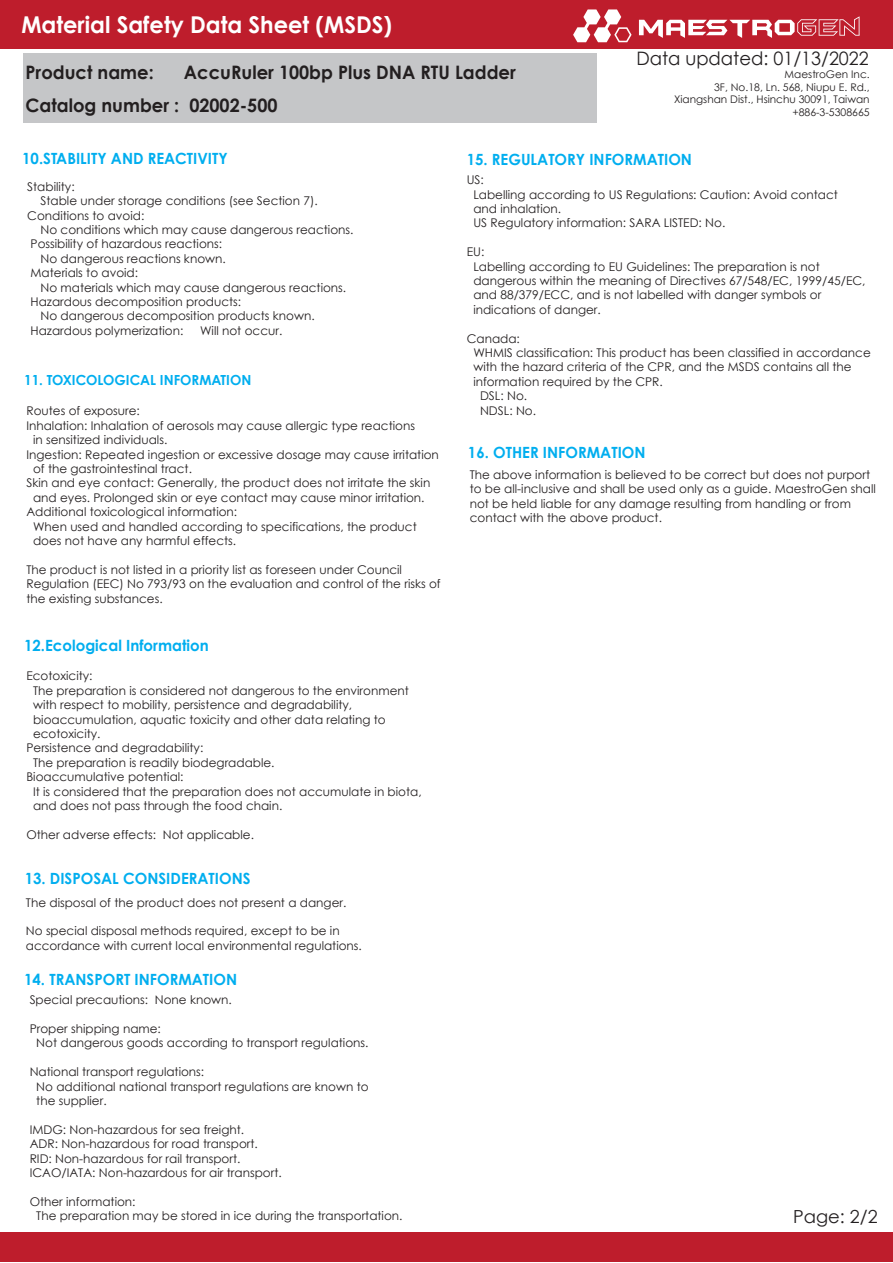
<style>
.page{position:relative;width:893px;height:1263px;background:#fff}
.page>*{position:absolute;margin:0;border:0;box-sizing:border-box;transform-origin:0 0}
.t1{font:700 23.1px "Century Gothic";color:#fff}
.t2{font:700 18.6px/33px "Century Gothic";color:#231f20}
.t3{font:18.6px "Century Gothic";color:#231f20}
.t4{font:18px "Century Gothic";color:#231f20}
.t5{font:700 15.45px "Century Gothic";color:#00aeef}
.t6{font:700 13.95px "Century Gothic";color:#00aeef}
.t7{font:12px/14.4px "Century Gothic";color:#231f20}
.t8{font:10.5px/12.6px "Century Gothic";color:#231f20;text-align:right}
</style>
<div class="page">
<div style="left:23px;top:53px;width:574px;height:69px;background:#c5c6c8"></div>
<div style="left:0;top:0;width:893px;height:48px;background:#be1d2c"></div>
<div style="left:0;top:1232px;width:892px;height:30px;background:#be1d2c"></div>
<svg style="left:639px;top:16px;width:220px;height:22px"></svg>
<svg style="left:573px;top:9px;width:59px;height:33px"></svg>
<h1 class="t1" style="left:21px;top:7px;width:372px">Material Safety Data Sheet (MSDS)</h1>
<h2 class="t2" style="left:26px;top:55px;width:492px;text-indent:158px">AccuRuler 100bp Plus DNA RTU Ladder<br>Catalog number : 02002-500</h2>
<h2 class="t2" style="left:26px;top:55px;width:130px">Product name:</h2>
<h2 class="t3" style="left:636px;top:45px;width:234px">Data updated: 01/13/2022</h2>
<p class="t8" style="left:674px;top:68px;width:197px">MaestroGen Inc.<br>3F, No.18, Ln. 568, Niupu E. Rd.,<br>Xiangshan Dist., Hsinchu 30091, Taiwan +886-3-5308665</p>
<p class="t5" style="left:22px;top:146px;width:207px">10.STABILITY AND REACTIVITY</p>
<p class="t7" style="left:27px;top:179px;width:49px">Stability:</p>
<p class="t7" style="left:41px;top:193px;width:279px">Stable under storage conditions (see Section 7).</p>
<p class="t7" style="left:27px;top:208px;width:119px">Conditions to avoid:</p>
<p class="t7" style="left:41px;top:222px;width:314px">No conditions which may cause dangerous reactions.</p>
<p class="t7" style="left:31px;top:237px;width:193px">Possibility of hazardous reactions:</p>
<p class="t7" style="left:41px;top:251px;width:187px">No dangerous reactions known.</p>
<p class="t7" style="left:31px;top:265px;width:109px">Materials to avoid:</p>
<p class="t7" style="left:41px;top:280px;width:307px">No materials which may cause dangerous reactions.</p>
<p class="t7" style="left:31px;top:294px;width:212px">Hazardous decomposition products:</p>
<p class="t7" style="left:41px;top:309px;width:276px">No dangerous decomposition products known.</p>
<p class="t7" style="left:31px;top:323px;width:154px">Hazardous polymerization:</p>
<p class="t7" style="left:200px;top:323px;width:84px">Will not occur.</p>
<p class="t6" style="left:24px;top:369px;width:229px">11. TOXICOLOGICAL INFORMATION</p>
<p class="t7" style="left:26px;top:404px;width:115px">Routes of exposure:</p>
<p class="t7" style="left:26px;top:418px;width:390px">Inhalation: Inhalation of aerosols may cause allergic type reactions</p>
<p class="t7" style="left:33px;top:432px;width:136px">in sensitized individuals.</p>
<p class="t7" style="left:26px;top:447px;width:414px">Ingestion: Repeated ingestion or excessive dosage may cause irritation</p>
<p class="t7" style="left:33px;top:461px;width:160px">of the gastrointestinal tract.</p>
<p class="t7" style="left:26px;top:476px;width:405px">Skin and eye contact: Generally, the product does not irritate the skin</p>
<p class="t7" style="left:33px;top:490px;width:393px">and eyes. Prolonged skin or eye contact may cause minor irritation.</p>
<p class="t7" style="left:26px;top:504px;width:212px">Additional toxicological information:</p>
<p class="t7" style="left:33px;top:519px;width:385px">When used and handled according to specifications, the product</p>
<p class="t7" style="left:33px;top:533px;width:205px">does not have any harmful effects.</p>
<p class="t7" style="left:26px;top:562px;width:416px">The product is not listed in a priority list as foreseen under Council<br>Regulation (EEC) No 793/93 on the evaluation and control of the risks of the existing substances.</p>
<p class="t5" style="left:24px;top:633px;width:186px">12.Ecological Information</p>
<p class="t7" style="left:26px;top:669px;width:68px">Ecotoxicity:</p>
<p class="t7" style="left:33px;top:683px;width:377px">The preparation is considered not dangerous to the environment</p>
<p class="t7" style="left:33px;top:697px;width:321px">with respect to mobility, persistence and degradability,</p>
<p class="t7" style="left:33px;top:712px;width:354px">bioaccumulation, aquatic toxicity and other data relating to</p>
<p class="t7" style="left:33px;top:726px;width:69px">ecotoxicity.</p>
<p class="t7" style="left:26px;top:741px;width:178px">Persistence and degradability:</p>
<p class="t7" style="left:33px;top:755px;width:243px">The preparation is readily biodegradable.</p>
<p class="t7" style="left:26px;top:769px;width:159px">Bioaccumulative potential:</p>
<p class="t7" style="left:33px;top:784px;width:390px">It is considered that the preparation does not accumulate in biota,</p>
<p class="t7" style="left:33px;top:798px;width:251px">and does not pass through the food chain.</p>
<p class="t7" style="left:26px;top:827px;width:229px">Other adverse effects: Not applicable.</p>
<p class="t5" style="left:25px;top:866px;width:227px">13. DISPOSAL CONSIDERATIONS</p>
<p class="t7" style="left:26px;top:895px;width:322px">The disposal of the product does not present a danger.</p>
<p class="t7" style="left:26px;top:924px;width:337px">No special disposal methods required, except to be in accordance with current local environmental regulations.</p>
<p class="t5" style="left:24px;top:967px;width:214px">14. TRANSPORT INFORMATION</p>
<p class="t7" style="left:30px;top:992px;width:204px">Special precautions: None known.</p>
<p class="t7" style="left:36px;top:1021px;width:334px;text-indent:-7px">Proper shipping name:<br>Not dangerous goods according to transport regulations.</p>
<p class="t7" style="left:36px;top:1064px;width:334px;text-indent:-7px">National transport regulations:<br>No additional national transport regulations are known to the supplier.</p>
<p class="t7" style="left:30px;top:1122px;width:254px">IMDG: Non-hazardous for sea freight.<br>ADR: Non-hazardous for road transport.<br>RID: Non-hazardous for rail transport.<br>ICAO/IATA: Non-hazardous for air transport.</p>
<p class="t7" style="left:36px;top:1194px;width:368px;text-indent:-7px">Other information:<br>The preparation may be stored in ice during the transportation.</p>
<p class="t5" style="left:467px;top:148px;width:227px">15. REGULATORY INFORMATION</p>
<p class="t7" style="left:473px;top:173px;width:366px;text-indent:-7px">US:<br>Labelling according to US Regulations: Caution: Avoid contact and inhalation.<br>US Regulatory information: SARA LISTED: No.</p>
<p class="t7" style="left:473px;top:245px;width:394px;text-indent:-7px">EU:<br>Labelling according to EU Guidelines: The preparation is not dangerous within the meaning of Directives 67/548/EC, 1999/45/EC, and 88/379/ECC, and is not labelled with danger symbols or indications of danger.</p>
<p class="t7" style="left:467px;top:331px;width:55px">Canada:</p>
<p class="t7" style="left:473px;top:345px;width:399px">WHMIS classification: This product has been classified in accordance</p>
<p class="t7" style="left:473px;top:360px;width:380px">with the hazard criteria of the CPR, and the MSDS contains all the</p>
<p class="t7" style="left:473px;top:374px;width:191px">information required by the CPR.</p>
<p class="t7" style="left:480px;top:389px;width:49px">DSL: No.</p>
<p class="t7" style="left:480px;top:403px;width:58px">NDSL: No.</p>
<p class="t5" style="left:468px;top:440px;width:179px">16. OTHER INFORMATION</p>
<p class="t7" style="left:470px;top:467px;width:408px">The above information is believed to be correct but does not purport to be all-inclusive and shall be used only as a guide. MaestroGen shall not be held liable for any damage resulting from handling or from contact with the above product.</p>
<h3 class="t4" style="left:793px;top:1204px;width:86px">Page: 2/2</h3>
</div>
